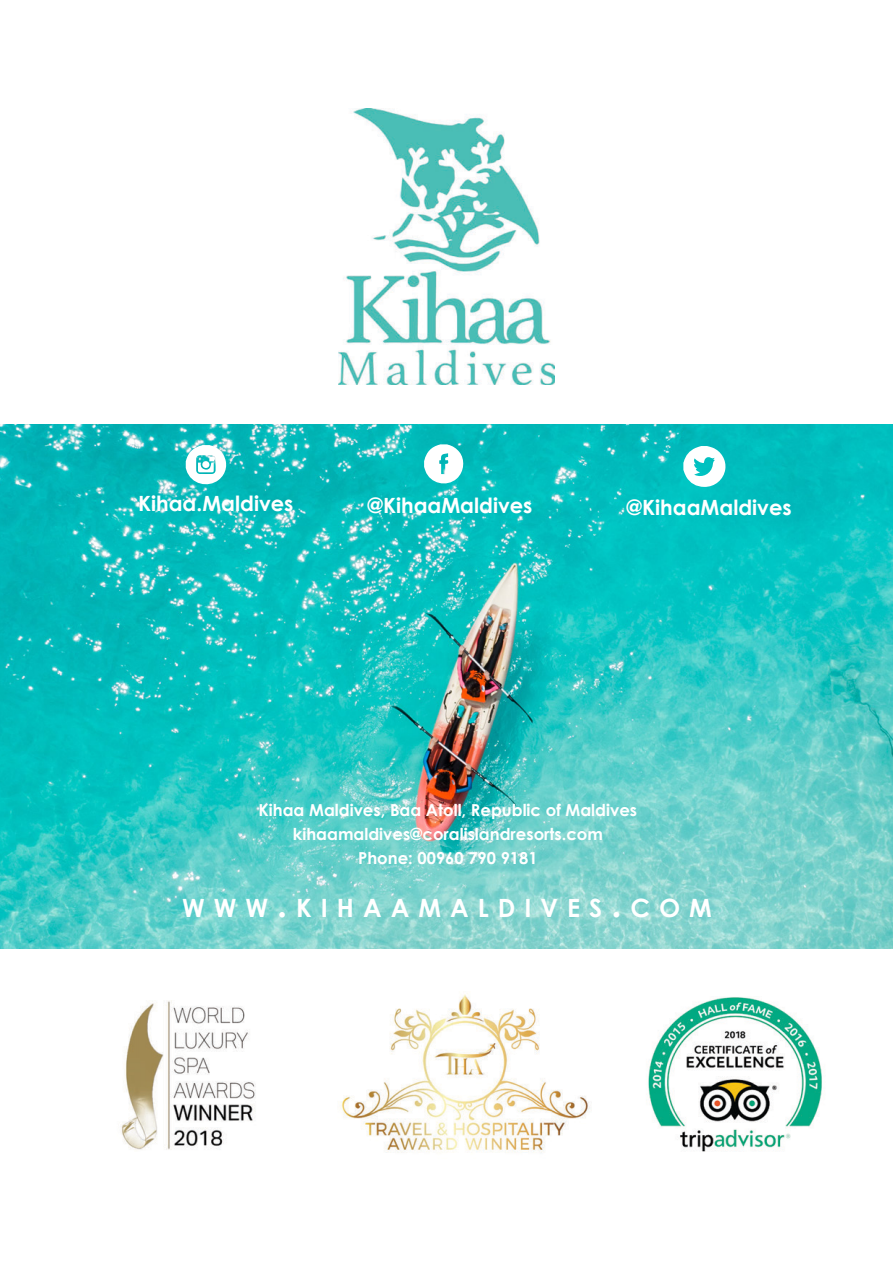
<style>
.page{position:relative;width:893px;height:1263px;background:#fff}
.page>*{position:absolute;margin:0;border:0;box-sizing:border-box;transform-origin:0 0}
.t1{font:700 25.2px "Century Gothic";letter-spacing:.355em;color:#fff}
.t2{font:700 21px "Century Gothic";color:#fff}
.t3{font:700 16.5px/24px "Century Gothic";color:#fff;text-align:center}
.s1{font-size:36px}
</style>
<div class="page">
<img style="left:0;top:424px;width:893px;height:524px">
<svg style="left:424px;top:444px;width:41px;height:44px"></svg>
<svg style="left:186px;top:445px;width:42px;height:43px"></svg>
<svg style="left:683px;top:446px;width:44px;height:41px"></svg>
<img style="left:338px;top:109px;width:217px;height:276px">
<img style="left:121px;top:1000px;width:135px;height:150px">
<img style="left:648px;top:997px;width:174px;height:155px">
<img style="left:340px;top:994px;width:250px;height:159px">
<p class="t2" style="left:138px;top:487px;width:157px">Kihaa.Maldives</p>
<p class="t2" style="left:367px;top:489px;width:167px">@KihaaMaldives</p>
<p class="t2" style="left:627px;top:492px;width:167px">@KihaaMaldives</p>
<p class="t3" style="left:259px;top:797px;width:380px">Kihaa Maldives, Baa Atoll, Republic of Maldives kihaamaldives@coralislandresorts.com<br>Phone: 00960 790 9181</p>
<h1 class="t1" style="left:182px;top:889px;width:531px">WWW<span class="s1">.</span>KIHAAMALDIVES<span class="s1">.</span>COM</h1>
</div>
